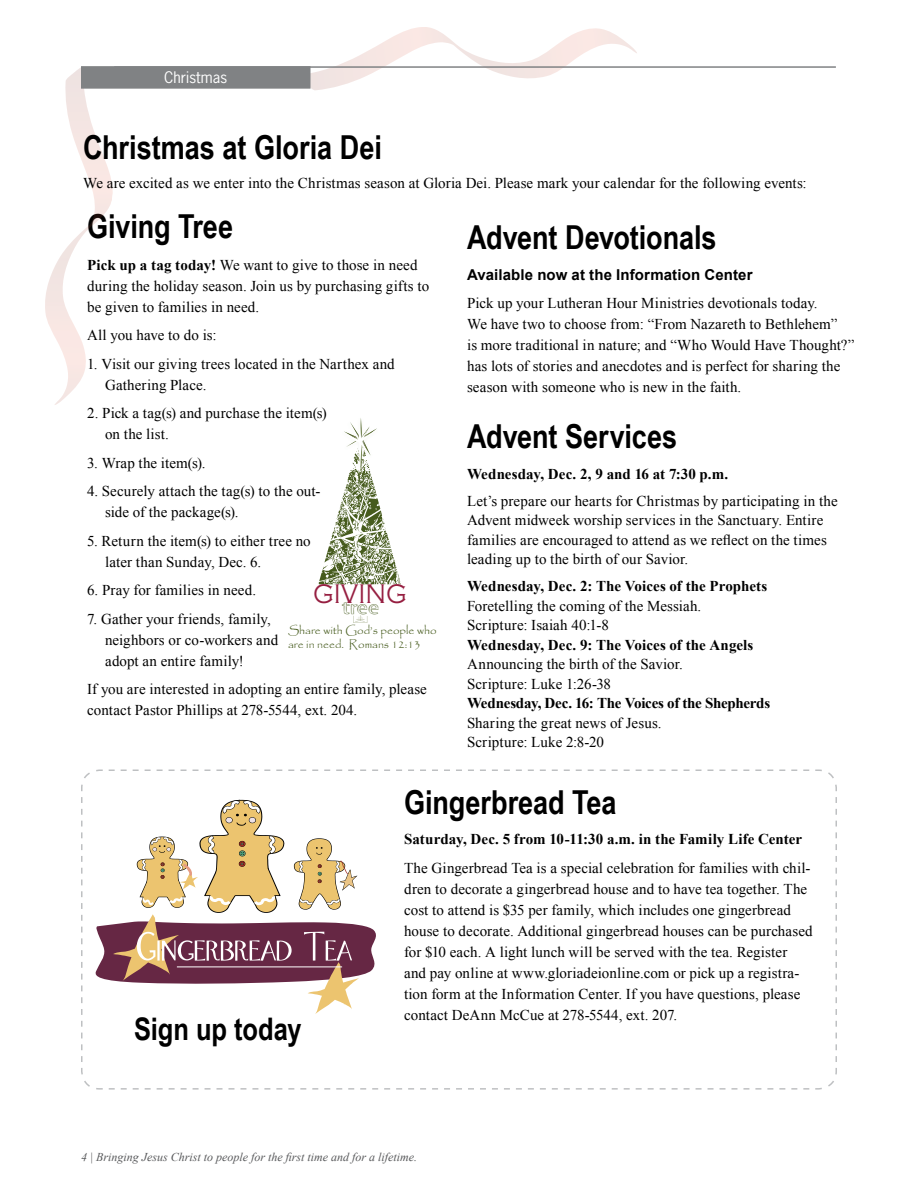
<style>
.page{position:relative;width:918px;height:1188px;background:#fff}
.page>*{position:absolute;margin:0;border:0;box-sizing:border-box;transform-origin:0 0}
.t1{font:700 33px "Arial Narrow";color:#000}
.t2{font:700 31.05px "Arial Narrow";letter-spacing:-.005em;color:#000}
.t3{font:300 27.9px "Copperplate Gothic";color:#961f41;scale:.88 1}
.t4{font:19.65px "Myriad Std Sketch";color:#465b1d;scale:1.46 1}
.t5{font:15px/21px "Times New Roman";letter-spacing:.005em;color:#000}
.t6{font:700 15px "Times New Roman";color:#000}
.t7{font:700 15px "Arial";letter-spacing:.01em;color:#000}
.t8{font:15px "News Gothic Std";color:#fff}
.t9{font:italic 12px "Times New Roman";color:#58595b}
.t10{font:11.55px/14px "Papyrus";color:#465b1d}
.s1{font-weight:700}
</style>
<div class="page">
<svg style="left:81px;top:769px;width:756px;height:321px"></svg>
<svg style="left:310px;top:27px;width:327px;height:63px"></svg>
<svg style="left:318px;top:418px;width:83px;height:166px"></svg>
<svg style="left:353px;top:615px;width:14px;height:8px"></svg>
<svg style="left:45px;top:67px;width:68px;height:338px"></svg>
<hr style="left:114px;top:66px;width:722px;height:2px;background:#808284">
<div style="left:82px;top:67px;width:228px;height:21px;background:#808284"></div>
<div style="left:81px;top:66px;width:229px;height:23px;border:2px solid #808284"></div>
<svg style="left:96px;top:800px;width:280px;height:214px"></svg>
<p class="t8" style="left:164px;top:68px;width:65px">Christmas</p>
<h1 class="t1" style="left:83px;top:123px;width:300px">Christmas at Gloria Dei</h1>
<p class="t5" style="left:83px;top:172px;width:725px">We are excited as we enter into the Christmas season at Gloria Dei. Please mark your calendar for the following events:</p>
<h1 class="t1" style="left:87px;top:201px;width:147px">Giving Tree</h1>
<p class="t5" style="left:87px;top:254px;width:344px"><span class="s1">Pick up a tag today!</span> We want to give to those in need during the holiday season. Join us by purchasing gifts to be given to families in need.</p>
<p class="t5" style="left:87px;top:324px;width:131px">All you have to do is:</p>
<p class="t5" style="left:105px;top:353px;width:291px;text-indent:-18px">1. Visit our giving trees located in the Narthex and<br>Gathering Place.</p>
<p class="t5" style="left:105px;top:402px;width:223px;text-indent:-18px">2. Pick a tag(s) and purchase the item(s) on the list.</p>
<p class="t5" style="left:87px;top:452px;width:120px">3. Wrap the item(s).</p>
<p class="t5" style="left:105px;top:480px;width:217px;text-indent:-18px">4. Securely attach the tag(s) to the out&shy;side of the package(s).</p>
<p class="t5" style="left:105px;top:530px;width:207px;text-indent:-18px">5. Return the item(s) to either tree no later than Sunday, Dec. 6.</p>
<p class="t5" style="left:87px;top:579px;width:171px">6. Pray for families in need.</p>
<p class="t5" style="left:105px;top:608px;width:175px;text-indent:-18px">7. Gather your friends, family, neighbors or co-workers and adopt an entire family!</p>
<p class="t5" style="left:87px;top:678px;width:341px">If you are interested in adopting an entire family, please contact Pastor Phillips at 278-5544, ext. 204.</p>
<h3 class="t3" style="left:313px;top:579px;width:108px">GIVING</h3>
<h3 class="t4" style="left:342px;top:596px;width:27px">tree</h3>
<p class="t10" style="left:288px;top:623px;width:150px">Share with God’s people who are in need. Romans 12:13</p>
<h1 class="t1" style="left:467px;top:213px;width:251px">Advent Devotionals</h1>
<p class="t7" style="left:467px;top:265px;width:287px">Available now at the Information Center</p>
<p class="t5" style="left:467px;top:292px;width:389px">Pick up your Lutheran Hour Ministries devotionals today.<br>We have two to choose from: “From Nazareth to Bethlehem”<br>is more traditional in nature; and “Who Would Have Thought?” has lots of stories and anecdotes and is perfect for sharing the season with someone who is new in the faith.</p>
<h1 class="t1" style="left:467px;top:412px;width:212px">Advent Services</h1>
<p class="t6" style="left:467px;top:463px;width:263px">Wednesday, Dec. 2, 9 and 16 at 7:30 p.m.</p>
<p class="t5" style="left:467px;top:491px;width:372px;line-height:19.5px">Let’s prepare our hearts for Christmas by participating in the Advent midweek worship services in the Sanctuary. Entire families are encouraged to attend as we reflect on the times leading up to the birth of our Savior.</p>
<p class="t6" style="left:467px;top:576px;width:302px">Wednesday, Dec. 2: The Voices of the Prophets</p>
<p class="t5" style="left:467px;top:596px;width:236px;line-height:19.5px">Foretelling the coming of the Messiah.<br>Scripture: Isaiah 40:1-8</p>
<p class="t6" style="left:467px;top:634px;width:288px">Wednesday, Dec. 9: The Voices of the Angels</p>
<p class="t5" style="left:467px;top:654px;width:217px;line-height:19.5px">Announcing the birth of the Savior.<br>Scripture: Luke 1:26-38</p>
<p class="t6" style="left:467px;top:693px;width:305px">Wednesday, Dec. 16: The Voices of the Shepherds</p>
<p class="t5" style="left:467px;top:713px;width:196px;line-height:19.5px">Sharing the great news of Jesus.<br>Scripture: Luke 2:8-20</p>
<h2 class="t2" style="left:134px;top:1006px;width:169px">Sign up today</h2>
<h1 class="t1" style="left:404px;top:777px;width:214px">Gingerbread Tea</h1>
<p class="t6" style="left:404px;top:829px;width:400px">Saturday, Dec. 5 from 10-11:30 a.m. in the Family Life Center</p>
<p class="t5" style="left:404px;top:857px;width:410px">The Gingerbread Tea is a special celebration for families with chil&shy;dren to decorate a gingerbread house and to have tea together. The cost to attend is $35 per family, which includes one gingerbread house to decorate. Additional gingerbread houses can be purchased for $10 each. A light lunch will be served with the tea. Register and pay online at www.gloriadeionline.com or pick up a registra&shy;tion form at the Information Center. If you have questions, please contact DeAnn McCue at 278-5544, ext. 207.</p>
<p class="t9" style="left:90px;top:1148px;width:329px">| Bringing Jesus Christ to people for the first time and for a lifetime.</p>
</div>
